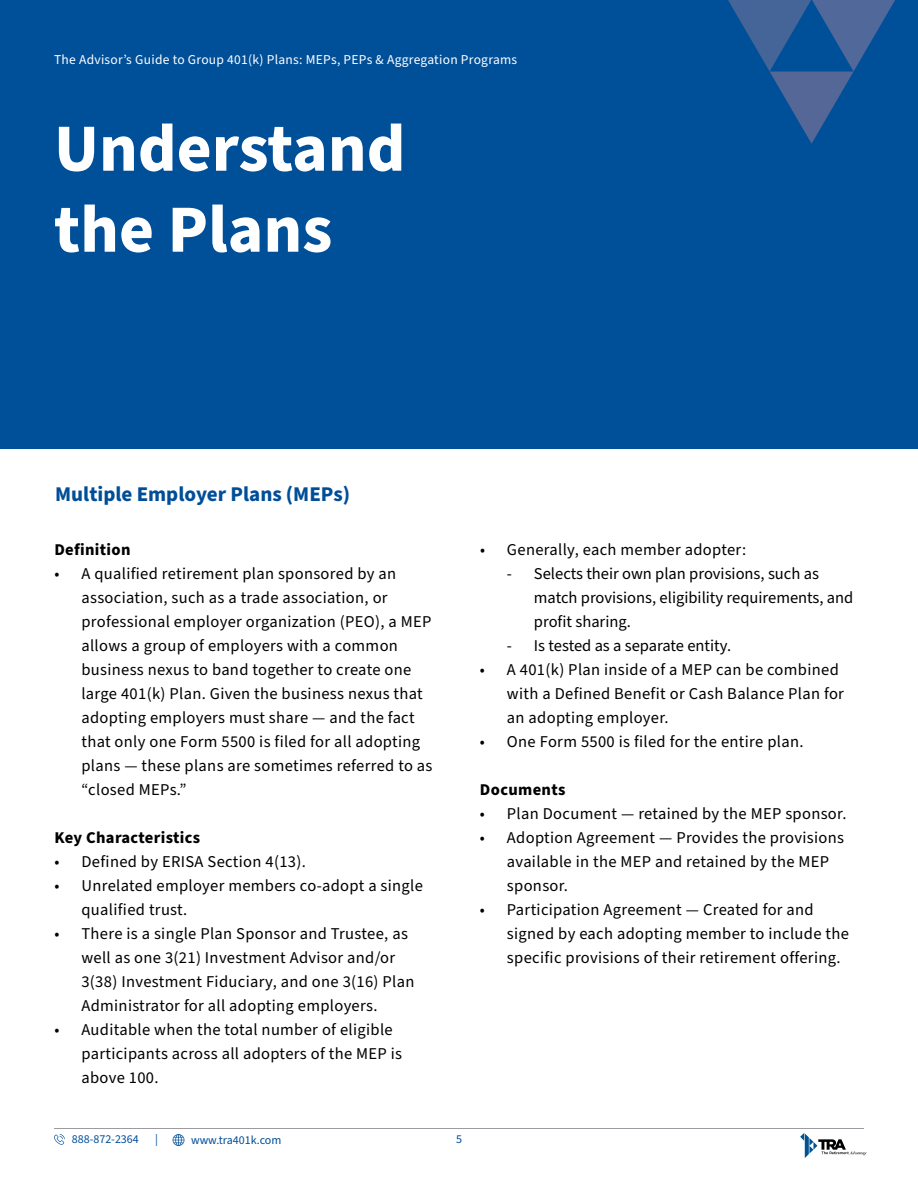
<style>
.page{position:relative;width:918px;height:1188px;background:#fff}
.page>*{position:absolute;margin:0;border:0;box-sizing:border-box;transform-origin:0 0}
.t1{font:700 67.5px/81px "Source Sans Pro";color:#fff}
.t2{font:700 21px "Source Sans Pro";color:#004e98}
.t3{font:16.5px/24px "Source Sans Pro";letter-spacing:.02em;color:#000}
.t4{font:16.5px/24px "Source Sans Pro";color:#000}
.t5{font:700 16.5px "Source Sans Pro";letter-spacing:.02em;color:#000}
.t6{font:13.5px "Source Sans Pro";letter-spacing:.02em;color:#fff}
.t7{font:12px "Source Sans Pro";color:#004e98}
</style>
<div class="page">
<svg style="left:54px;top:1134px;width:11px;height:11px"></svg>
<svg style="left:173px;top:1134px;width:11px;height:12px"></svg>
<hr style="left:54px;top:1129px;width:810px;height:1px;background:#9d9ba1">
<svg style="left:800px;top:1133px;width:66px;height:25px"></svg>
<div style="left:1px;top:0;width:917px;height:449px;background:#004f99"></div>
<svg style="left:728px;top:0;width:167px;height:144px"></svg>
<p class="t6" style="left:54px;top:51px;width:465px">The Advisor’s Guide to Group 401(k) Plans: MEPs, PEPs &amp; Aggregation Programs</p>
<h1 class="t1" style="left:54px;top:110px;width:353px">Understand the Plans</h1>
<p class="t2" style="left:55px;top:479px;width:296px">Multiple Employer Plans (MEPs)</p>
<p class="t5" style="left:54px;top:538px;width:78px">Definition</p>
<p class="t3" style="left:81px;top:562px;width:353px;text-indent:-27px">• A qualified retirement plan sponsored by an association, such as a trade association, or professional employer organization (PEO), a MEP allows a group of employers with a common business nexus to band together to create one large 401(k) Plan. Given the business nexus that adopting employers must share — and the fact that only one Form 5500 is filed for all adopting plans — these plans are sometimes referred to as “closed MEPs.”</p>
<p class="t5" style="left:54px;top:826px;width:147px">Key Characteristics</p>
<p class="t3" style="left:54px;top:850px;width:253px">• Defined by ERISA Section 4(13).</p>
<p class="t3" style="left:81px;top:874px;width:343px;text-indent:-27px">• Unrelated employer members co-adopt a single qualified trust.</p>
<p class="t3" style="left:81px;top:922px;width:335px;text-indent:-27px">• There is a single Plan Sponsor and Trustee, as well as one 3(21) Investment Advisor and/or 3(38) Investment Fiduciary, and one 3(16) Plan Administrator for all adopting employers.</p>
<p class="t3" style="left:81px;top:1018px;width:322px;text-indent:-27px">• Auditable when the total number of eligible participants across all adopters of the MEP is above 100.</p>
<p class="t3" style="left:480px;top:538px;width:268px">• Generally, each member adopter:</p>
<p class="t4" style="left:534px;top:562px;width:321px;text-indent:-27px">- Selects their own plan provisions, such as match provisions, eligibility requirements, and profit sharing.</p>
<p class="t4" style="left:507px;top:634px;width:226px">- Is tested as a separate entity.</p>
<p class="t3" style="left:507px;top:658px;width:339px;text-indent:-27px">• A 401(k) Plan inside of a MEP can be combined with a Defined Benefit or Cash Balance Plan for an adopting employer.</p>
<p class="t3" style="left:480px;top:730px;width:325px">• One Form 5500 is filed for the entire plan.</p>
<p class="t5" style="left:480px;top:778px;width:87px">Documents</p>
<p class="t3" style="left:480px;top:802px;width:368px">• Plan Document — retained by the MEP sponsor.</p>
<p class="t3" style="left:507px;top:826px;width:339px;text-indent:-27px">• Adoption Agreement — Provides the provisions available in the MEP and retained by the MEP sponsor.</p>
<p class="t3" style="left:507px;top:898px;width:344px;text-indent:-27px">• Participation Agreement — Created for and signed by each adopting member to include the specific provisions of their retirement offering.</p>
<p class="t7" style="left:72px;top:1131px;width:69px">888-872-2364</p>
<p class="t7" style="left:155px;top:1131px;width:4px">|</p>
<p class="t7" style="left:191px;top:1132px;width:92px">www.tra401k.com</p>
<p class="t7" style="left:456px;top:1131px;width:7px">5</p>
</div>
